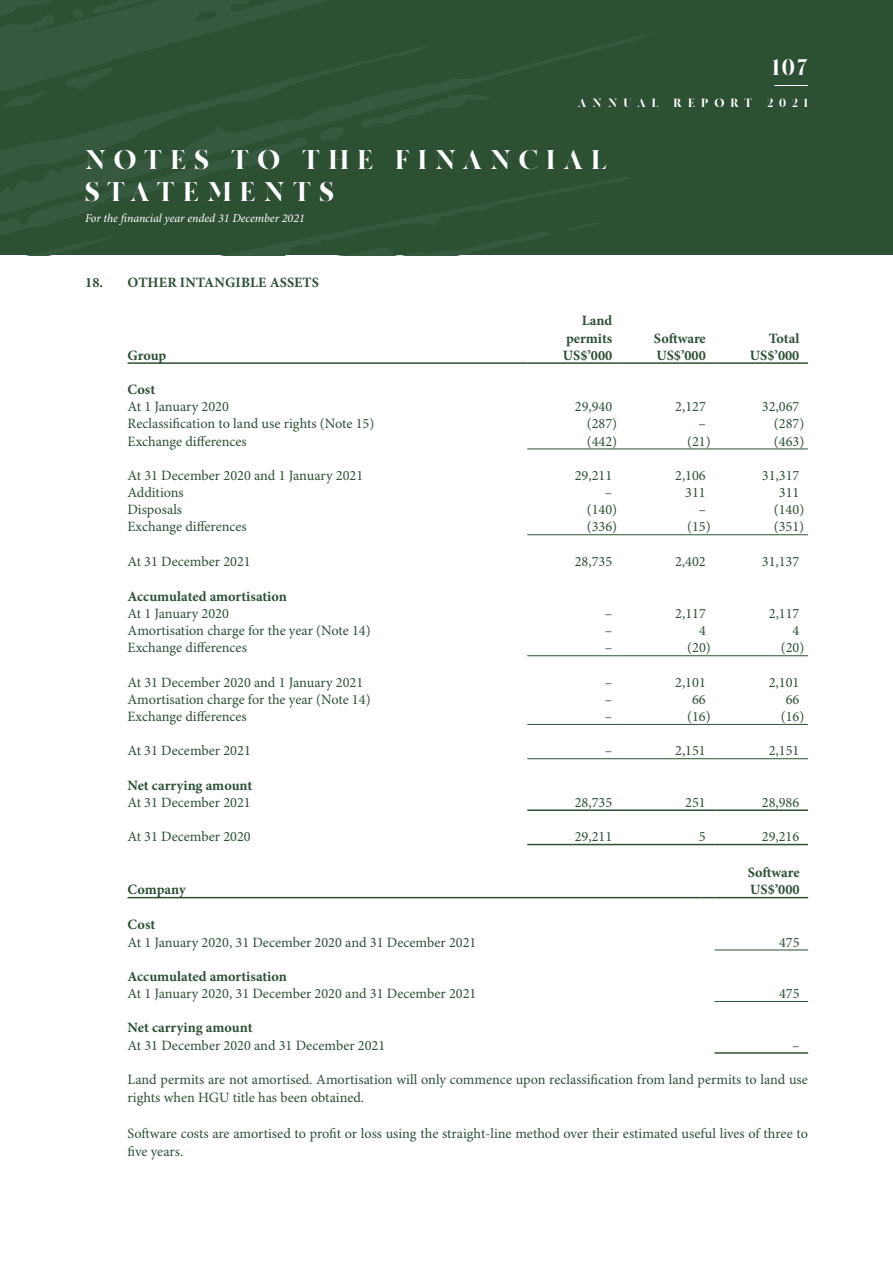
<style>
.page{position:relative;width:893px;height:1263px;background:#fff}
.page>*{position:absolute;margin:0;border:0;box-sizing:border-box;transform-origin:0 0}
.t1{font:900 27px/32.4px "MADE Canvas";letter-spacing:.3em;color:#fff}
.t2{font:900 22.5px "MADE Canvas";color:#fff}
.t3{font:14.25px/18px "Minion Pro";color:#2d5035}
.t4{font:700 14.25px/18px "Minion Pro";color:#2d5035;text-align:right}
.t5{font:italic 12px "Minion Pro";letter-spacing:-.005em;color:#fff}
.t6{font:900 12px "MADE Canvas";letter-spacing:.5em;color:#fff}
</style>
<div class="page">
<svg style="left:0;top:0;width:893px;height:255px;background:#2e5136"></svg>
<hr style="left:128px;top:362px;width:399px;height:2px;background:#2d5035">
<hr style="left:527px;top:362px;width:94px;height:2px;background:#2d5035">
<hr style="left:621px;top:362px;width:93px;height:2px;background:#2d5035">
<hr style="left:714px;top:362px;width:94px;height:2px;background:#2d5035">
<hr style="left:527px;top:449px;width:94px;height:1px;background:#2d5035">
<hr style="left:621px;top:449px;width:93px;height:1px;background:#2d5035">
<hr style="left:714px;top:449px;width:94px;height:1px;background:#2d5035">
<hr style="left:527px;top:534px;width:94px;height:1px;background:#2d5035">
<hr style="left:621px;top:534px;width:93px;height:1px;background:#2d5035">
<hr style="left:714px;top:534px;width:94px;height:1px;background:#2d5035">
<hr style="left:527px;top:655px;width:94px;height:1px;background:#2d5035">
<hr style="left:621px;top:655px;width:93px;height:1px;background:#2d5035">
<hr style="left:714px;top:655px;width:94px;height:1px;background:#2d5035">
<hr style="left:527px;top:724px;width:94px;height:1px;background:#2d5035">
<hr style="left:621px;top:724px;width:93px;height:1px;background:#2d5035">
<hr style="left:714px;top:724px;width:94px;height:1px;background:#2d5035">
<hr style="left:527px;top:758px;width:94px;height:1px;background:#2d5035">
<hr style="left:621px;top:758px;width:93px;height:1px;background:#2d5035">
<hr style="left:714px;top:758px;width:94px;height:1px;background:#2d5035">
<hr style="left:527px;top:809px;width:94px;height:2px;background:#2d5035">
<hr style="left:621px;top:809px;width:93px;height:2px;background:#2d5035">
<hr style="left:714px;top:809px;width:94px;height:2px;background:#2d5035">
<hr style="left:527px;top:844px;width:94px;height:1px;background:#2d5035">
<hr style="left:621px;top:844px;width:93px;height:1px;background:#2d5035">
<hr style="left:714px;top:844px;width:94px;height:1px;background:#2d5035">
<hr style="left:128px;top:897px;width:574px;height:1px;background:#2d5035">
<svg style="left:702px;top:897px;width:13px;height:1px"></svg>
<hr style="left:715px;top:897px;width:93px;height:1px;background:#2d5035">
<hr style="left:715px;top:1052px;width:93px;height:2px;background:#2d5035">
<hr style="left:715px;top:1001px;width:93px;height:1px;background:#2d5035">
<hr style="left:715px;top:950px;width:93px;height:1px;background:#2d5035">
<hr style="left:774px;top:85px;width:34px;height:1px;background:#fff">
<h2 class="t2" style="left:772px;top:55px;width:37px">107</h2>
<p class="t6" style="left:578px;top:96px;width:231px">ANNUAL REPORT 2021</p>
<h1 class="t1" style="left:85px;top:146px;width:523px">NOTES TO THE FINANCIAL<br>STATEMENTS</h1>
<p class="t5" style="left:85px;top:211px;width:221px">For the financial year ended 31 December 2021</p>
<p class="t4" style="left:85px;top:274px;width:236px">18. OTHER INTANGIBLE ASSETS</p>
<p class="t4" style="left:566px;top:312px;width:48px">Land permits</p>
<p class="t4" style="left:654px;top:330px;width:53px">Software</p>
<p class="t4" style="left:769px;top:330px;width:32px">Total</p>
<p class="t4" style="left:128px;top:347px;width:40px">Group</p>
<p class="t4" style="left:563px;top:347px;width:51px">US$’000</p>
<p class="t4" style="left:656px;top:347px;width:51px">US$’000</p>
<p class="t4" style="left:750px;top:347px;width:51px">US$’000</p>
<p class="t4" style="left:128px;top:381px;width:29px">Cost</p>
<p class="t3" style="left:128px;top:398px;width:103px">At 1 January 2020</p>
<p class="t3" style="left:575px;top:398px;width:39px">29,940</p>
<p class="t3" style="left:675px;top:398px;width:32px">2,127</p>
<p class="t3" style="left:762px;top:398px;width:39px">32,067</p>
<p class="t3" style="left:128px;top:415px;width:248px">Reclassification to land use rights (Note 15)</p>
<p class="t3" style="left:587px;top:415px;width:32px">(287)</p>
<p class="t3" style="left:698px;top:415px;width:9px">–</p>
<p class="t3" style="left:774px;top:415px;width:32px">(287)</p>
<p class="t3" style="left:127px;top:432px;width:121px">Exchange differences</p>
<p class="t3" style="left:587px;top:432px;width:32px">(442)</p>
<p class="t3" style="left:687px;top:432px;width:25px">(21)</p>
<p class="t3" style="left:774px;top:432px;width:32px">(463)</p>
<p class="t3" style="left:127px;top:467px;width:237px">At 31 December 2020 and 1 January 2021</p>
<p class="t3" style="left:575px;top:467px;width:39px">29,211</p>
<p class="t3" style="left:675px;top:467px;width:32px">2,106</p>
<p class="t3" style="left:762px;top:467px;width:39px">31,317</p>
<p class="t3" style="left:127px;top:484px;width:58px">Additions</p>
<p class="t3" style="left:605px;top:484px;width:9px">–</p>
<p class="t3" style="left:685px;top:484px;width:22px">311</p>
<p class="t3" style="left:779px;top:484px;width:22px">311</p>
<p class="t3" style="left:127px;top:501px;width:56px">Disposals</p>
<p class="t3" style="left:587px;top:501px;width:32px">(140)</p>
<p class="t3" style="left:698px;top:501px;width:9px">–</p>
<p class="t3" style="left:774px;top:501px;width:32px">(140)</p>
<p class="t3" style="left:127px;top:518px;width:121px">Exchange differences</p>
<p class="t3" style="left:587px;top:518px;width:32px">(336)</p>
<p class="t3" style="left:687px;top:518px;width:25px">(15)</p>
<p class="t3" style="left:774px;top:518px;width:32px">(351)</p>
<p class="t3" style="left:127px;top:553px;width:125px">At 31 December 2021</p>
<p class="t3" style="left:575px;top:553px;width:39px">28,735</p>
<p class="t3" style="left:675px;top:553px;width:32px">2,402</p>
<p class="t3" style="left:762px;top:553px;width:39px">31,137</p>
<p class="t4" style="left:128px;top:588px;width:161px">Accumulated amortisation</p>
<p class="t3" style="left:128px;top:605px;width:103px">At 1 January 2020</p>
<p class="t3" style="left:605px;top:605px;width:9px">–</p>
<p class="t3" style="left:675px;top:605px;width:32px">2,117</p>
<p class="t3" style="left:769px;top:605px;width:32px">2,117</p>
<p class="t3" style="left:128px;top:622px;width:245px">Amortisation charge for the year (Note 14)</p>
<p class="t3" style="left:605px;top:622px;width:9px">–</p>
<p class="t3" style="left:699px;top:622px;width:8px">4</p>
<p class="t3" style="left:793px;top:622px;width:8px">4</p>
<p class="t3" style="left:128px;top:639px;width:121px">Exchange differences</p>
<p class="t3" style="left:605px;top:639px;width:9px">–</p>
<p class="t3" style="left:687px;top:639px;width:25px">(20)</p>
<p class="t3" style="left:781px;top:639px;width:25px">(20)</p>
<p class="t3" style="left:128px;top:674px;width:237px">At 31 December 2020 and 1 January 2021</p>
<p class="t3" style="left:605px;top:674px;width:9px">–</p>
<p class="t3" style="left:675px;top:674px;width:32px">2,101</p>
<p class="t3" style="left:769px;top:674px;width:32px">2,101</p>
<p class="t3" style="left:128px;top:691px;width:245px">Amortisation charge for the year (Note 14)</p>
<p class="t3" style="left:605px;top:691px;width:9px">–</p>
<p class="t3" style="left:692px;top:691px;width:15px">66</p>
<p class="t3" style="left:786px;top:691px;width:15px">66</p>
<p class="t3" style="left:127px;top:708px;width:121px">Exchange differences</p>
<p class="t3" style="left:605px;top:708px;width:9px">–</p>
<p class="t3" style="left:687px;top:708px;width:25px">(16)</p>
<p class="t3" style="left:781px;top:708px;width:25px">(16)</p>
<p class="t3" style="left:127px;top:742px;width:125px">At 31 December 2021</p>
<p class="t3" style="left:605px;top:742px;width:9px">–</p>
<p class="t3" style="left:675px;top:742px;width:32px">2,151</p>
<p class="t3" style="left:769px;top:742px;width:32px">2,151</p>
<p class="t4" style="left:127px;top:777px;width:126px">Net carrying amount</p>
<p class="t3" style="left:127px;top:794px;width:125px">At 31 December 2021</p>
<p class="t3" style="left:575px;top:794px;width:39px">28,735</p>
<p class="t3" style="left:685px;top:794px;width:22px">251</p>
<p class="t3" style="left:762px;top:794px;width:39px">28,986</p>
<p class="t3" style="left:127px;top:828px;width:125px">At 31 December 2020</p>
<p class="t3" style="left:575px;top:828px;width:39px">29,211</p>
<p class="t3" style="left:699px;top:828px;width:8px">5</p>
<p class="t3" style="left:762px;top:828px;width:39px">29,216</p>
<p class="t4" style="left:748px;top:864px;width:53px">Software</p>
<p class="t4" style="left:128px;top:881px;width:60px">Company</p>
<p class="t4" style="left:750px;top:881px;width:51px">US$’000</p>
<p class="t4" style="left:128px;top:916px;width:29px">Cost</p>
<p class="t3" style="left:128px;top:933px;width:350px">At 1 January 2020, 31 December 2020 and 31 December 2021</p>
<p class="t3" style="left:779px;top:933px;width:22px">475</p>
<p class="t4" style="left:128px;top:968px;width:161px">Accumulated amortisation</p>
<p class="t3" style="left:128px;top:985px;width:350px">At 1 January 2020, 31 December 2020 and 31 December 2021</p>
<p class="t3" style="left:779px;top:985px;width:22px">475</p>
<p class="t4" style="left:128px;top:1019px;width:126px">Net carrying amount</p>
<p class="t3" style="left:128px;top:1036px;width:259px">At 31 December 2020 and 31 December 2021</p>
<p class="t3" style="left:792px;top:1036px;width:9px">–</p>
<p class="t3" style="left:128px;top:1071px;width:682px">Land permits are not amortised. Amortisation will only commence upon reclassification from land permits to land use rights when HGU title has been obtained.</p>
<p class="t3" style="left:128px;top:1125px;width:682px">Software costs are amortised to profit or loss using the straight-line method over their estimated useful lives of three to five years.</p>
</div>
